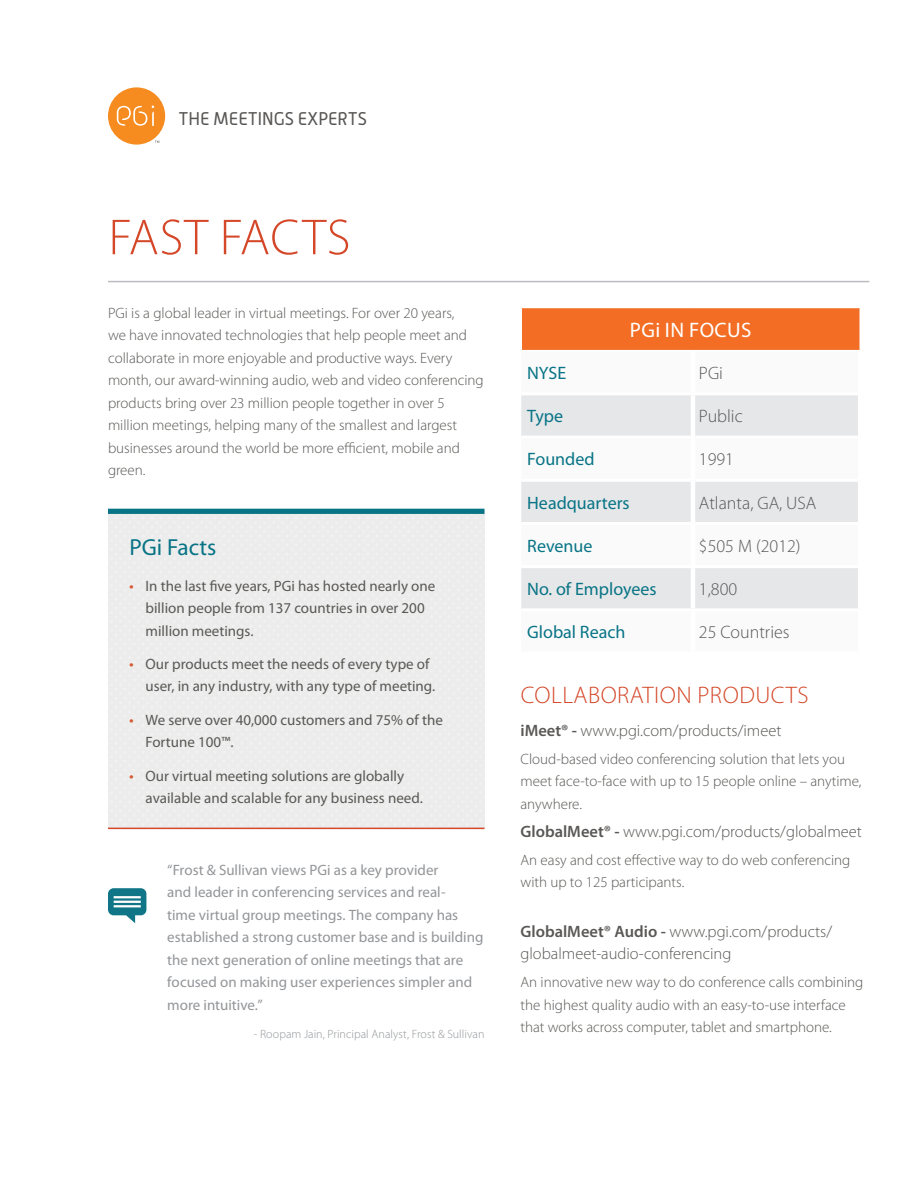
<style>
.page{position:relative;width:918px;height:1188px;background:#fff}
.page>*{position:absolute;margin:0;border:0;box-sizing:border-box;transform-origin:0 0}
.Chapter_Headline{font:300 51px "Myriad Pro";letter-spacing:.015em;color:#d44728}
.Subhead{font:300 24px "Myriad Pro";letter-spacing:.02em;color:#d44728}
.Body{font:23.25px "Myriad Pro";color:#087486}
.Page_Subhead{font:21px "Myriad Pro";letter-spacing:.02em;color:#fff}
.t1{font:18.15px "Alwyn OT";color:#595755}
.t2{font:18px "Myriad Pro";color:#087486}
.t3{font:300 18px "Myriad Pro";color:#57585a}
.Paragraph_Subhead{font:300 16.5px/22.5px "Myriad Pro";color:#595856}
.BODY{font:300 15px/22.5px "Myriad Pro";color:#595855}
.t4{font:15px/22.5px "Myriad Pro";color:#595855}
.Basic_Callout_Text{font:15px/22.5px "Myriad Pro";color:#939598}
.Paragraph_Subhead-2{font:300 15px/22.5px "Myriad Pro";color:#595855}
.Basic_Callout_Text-2{font:300 12px "Myriad Pro";letter-spacing:.005em;color:#939598}
.s1{font-family:"Freight Sans";font-weight:500;font-size:9px;color:#d75933}
.s2{font-weight:600}
</style>
<div class="page">
<hr style="left:108px;top:281px;width:761px;height:1px;background:#bcbdc0">
<svg style="left:108px;top:87px;width:57px;height:58px"></svg>
<div style="left:108px;top:509px;width:377px;height:5px;background:#087486"></div>
<hr style="left:108px;top:828px;width:377px;height:1px;background:#d44728">
<svg style="left:108px;top:888px;width:38px;height:35px"></svg>
<div style="left:521px;top:307px;width:339px;height:44px;background:#f36e24"></div>
<svg style="left:521px;top:395px;width:337px;height:213px;fill:#e6e7e9"></svg>
<hr style="left:521px;top:479px;width:170px;height:3px;background:#fff">
<hr style="left:695px;top:479px;width:163px;height:3px;background:#fff">
<hr style="left:521px;top:436px;width:170px;height:3px;background:#fff">
<hr style="left:695px;top:436px;width:163px;height:3px;background:#fff">
<hr style="left:521px;top:522px;width:170px;height:3px;background:#fff">
<hr style="left:695px;top:522px;width:163px;height:3px;background:#fff">
<hr style="left:691px;top:395px;width:4px;height:42px;background:#fff">
<hr style="left:691px;top:437px;width:4px;height:43px;background:#fff">
<hr style="left:691px;top:480px;width:4px;height:43px;background:#fff">
<hr style="left:691px;top:523px;width:4px;height:42px;background:#fff">
<hr style="left:693px;top:565px;width:165px;height:3px;background:#fff">
<hr style="left:521px;top:565px;width:172px;height:3px;background:#fff">
<hr style="left:691px;top:568px;width:4px;height:40px;background:#fff">
<hr style="left:521px;top:307px;width:172px;height:1px;background:#fff">
<hr style="left:521px;top:308px;width:1px;height:42px;background:#fff">
<hr style="left:693px;top:307px;width:168px;height:1px;background:#fff">
<hr style="left:521px;top:350px;width:172px;height:1px;background:#fff">
<hr style="left:693px;top:350px;width:168px;height:1px;background:#fff">
<p class="t1" style="left:178px;top:108px;width:190px">THE MEETINGS EXPERTS</p>
<p class="Chapter_Headline" style="left:109px;top:209px;width:244px">FAST FACTS</p>
<p class="BODY" style="left:108px;top:302px;width:377px">PGi is a global leader in virtual meetings. For over 20 years,<br>we have innovated technologies that help people meet and collaborate in more enjoyable and productive ways. Every month, our award-winning audio, web and video conferencing products bring over 23 million people together in over 5 million meetings, helping many of the smallest and largest businesses around the world be more efficient, mobile and green.</p>
<p class="Body" style="left:129px;top:535px;width:89px">PGi Facts</p>
<p class="t4" style="left:146px;top:575px;width:291px;text-indent:-16px"><span class="s1">•</span> In the last five years, PGi has hosted nearly one billion people from 137 countries in over 200 million meetings.</p>
<p class="t4" style="left:146px;top:653px;width:291px;text-indent:-16px"><span class="s1">•</span> Our products meet the needs of every type of user, in any industry, with any type of meeting.</p>
<p class="t4" style="left:146px;top:709px;width:299px;text-indent:-16px"><span class="s1">•</span> We serve over 40,000 customers and 75% of the<br>Fortune 100™.</p>
<p class="t4" style="left:146px;top:765px;width:279px;text-indent:-16px"><span class="s1">•</span> Our virtual meeting solutions are globally available and scalable for any business need.</p>
<p class="Basic_Callout_Text" style="left:167px;top:859px;width:318px">“Frost &amp; Sullivan views PGi as a key provider<br>and leader in conferencing services and real-<br>time virtual group meetings. The company has established a strong customer base and is building the next generation of online meetings that are focused on making user experiences simpler and more intuitive.”</p>
<p class="Basic_Callout_Text-2" style="left:254px;top:1027px;width:232px">- Roopam Jain, Principal Analyst, Frost &amp; Sullivan</p>
<p class="Page_Subhead" style="left:630px;top:318px;width:123px">PGi IN FOCUS</p>
<p class="t2" style="left:527px;top:363px;width:40px">NYSE</p>
<p class="t3" style="left:699px;top:363px;width:26px">PGi</p>
<p class="t2" style="left:527px;top:406px;width:37px">Type</p>
<p class="t3" style="left:699px;top:406px;width:45px">Public</p>
<p class="t2" style="left:527px;top:450px;width:69px">Founded</p>
<p class="t3" style="left:699px;top:450px;width:37px">1991</p>
<p class="t2" style="left:527px;top:493px;width:104px">Headquarters</p>
<p class="t3" style="left:699px;top:493px;width:119px">Atlanta, GA, USA</p>
<p class="t2" style="left:527px;top:536px;width:67px">Revenue</p>
<p class="t3" style="left:699px;top:536px;width:103px">$505 M (2012)</p>
<p class="t2" style="left:527px;top:579px;width:131px">No. of Employees</p>
<p class="t3" style="left:699px;top:579px;width:40px">1,800</p>
<p class="t2" style="left:527px;top:622px;width:100px">Global Reach</p>
<p class="t3" style="left:699px;top:622px;width:92px">25 Countries</p>
<p class="Subhead" style="left:521px;top:682px;width:289px">COLLABORATION PRODUCTS</p>
<p class="Paragraph_Subhead" style="left:521px;top:720px;width:263px"><span class="s2">iMeet® -</span> www.pgi.com/products/imeet</p>
<p class="Paragraph_Subhead-2" style="left:521px;top:748px;width:343px">Cloud-based video conferencing solution that lets you meet face-to-face with up to 15 people online – anytime, anywhere.</p>
<p class="Paragraph_Subhead" style="left:521px;top:820px;width:343px"><span class="s2">GlobalMeet® -</span> www.pgi.com/products/globalmeet</p>
<p class="BODY" style="left:521px;top:849px;width:331px">An easy and cost effective way to do web conferencing with up to 125 participants.</p>
<p class="Paragraph_Subhead" style="left:521px;top:920px;width:313px"><span class="s2">GlobalMeet® Audio -</span> www.pgi.com/products/ globalmeet-audio-conferencing</p>
<p class="BODY" style="left:521px;top:971px;width:344px">An innovative new way to do conference calls combining the highest quality audio with an easy-to-use interface that works across computer, tablet and smartphone.</p>
</div>
